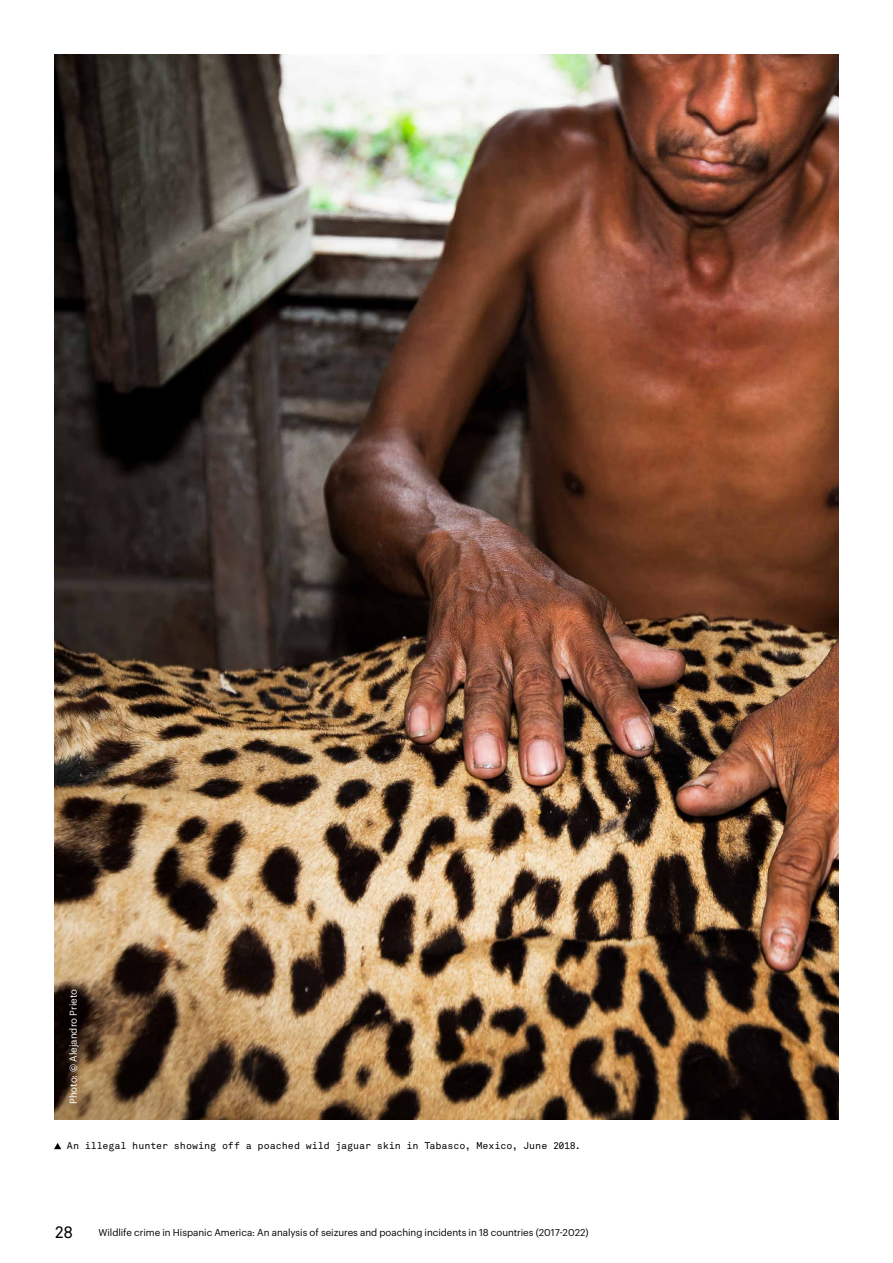
<style>
.page{position:relative;width:893px;height:1263px;background:#fff}
.page>*{position:absolute;margin:0;border:0;box-sizing:border-box;transform-origin:0 0}
.t1{font:16.5px "Akkurat Mono Pro";color:#000}
.t2{font:9.75px "Graphik";letter-spacing:-.005em;color:#000}
.t3{font:9.75px "Akkurat Mono Pro";color:#000}
.t4{font:9.75px "Graphik";color:#fff}
</style>
<div class="page">
<img style="left:54px;top:54px;width:785px;height:1065px">
<svg style="left:54px;top:1143px;width:7px;height:6px"></svg>
<p class="t4" style="left:66px;top:1104px;width:116px;rotate:-90deg">Photo: © Alejandro Prieto</p>
<p class="t3" style="left:67px;top:1140px;width:516px">An illegal hunter showing off a poached wild jaguar skin in Tabasco, Mexico, June 2018.</p>
<h1 class="t1" style="left:54px;top:1222px;width:21px">28</h1>
<p class="t2" style="left:98px;top:1225px;width:492px">Wildlife crime in Hispanic America: An analysis of seizures and poaching incidents in 18 countries (2017-2022)</p>
</div>
